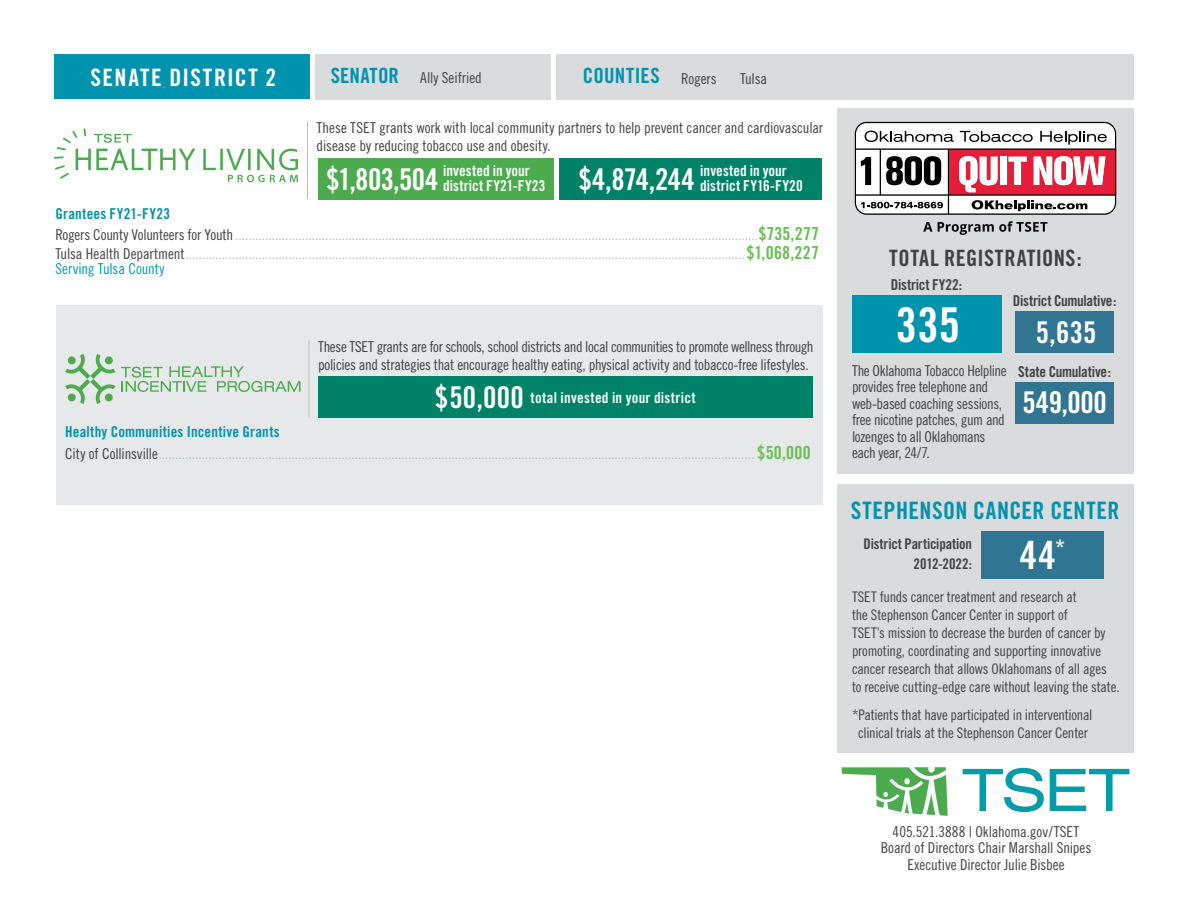
<style>
.page{position:relative;width:1188px;height:918px;background:#fff}
.page>*{position:absolute;margin:0;border:0;box-sizing:border-box;transform-origin:0 0}
.t1{font:48px "Trade Gothic Bold Cond Twenty";color:#fff}
.t2{font:39px "Trade Gothic Bold Cond Twenty";color:#fff}
.t3{font:30px "Trade Gothic Bold Cond Twenty";letter-spacing:-.015em;color:#fff}
.t4{font:24px "Trade Gothic Bold Cond Twenty";letter-spacing:.02em;color:#0093ad}
.t5{font:24px "Trade Gothic Bold Cond Twenty";letter-spacing:.06em;color:#fff}
.t6{font:22.5px "Trade Gothic Bold Cond Twenty";letter-spacing:.02em;color:#414042}
.t7{font:21px "Trade Gothic Bold Cond Twenty";letter-spacing:.01em;color:#0093ad}
.t8{font:15px/19.5px "Trade Gothic Cond Eighteen";letter-spacing:-.01em;color:#bcbec0}
.t9{font:15px/16.5px "Trade Gothic Cond Eighteen";letter-spacing:-.015em;color:#414042}
.t10{font:15px/15px "Trade Gothic Bold Cond Twenty";letter-spacing:.01em;color:#fff}
.t11{font:15px "Trade Gothic Bold Cond Twenty";letter-spacing:.015em;color:#0093ad}
.t12{font:15px "Trade Gothic Bold Cond Twenty";letter-spacing:-.01em;color:#414042}
.t13{font:15px "Trade Gothic Cond Eighteen";letter-spacing:-.005em;color:#009ab3}
.t14{font:14.7px/18px "Trade Gothic Cond Eighteen";letter-spacing:-.015em;color:#414042;text-align:center}
.t15{font:14.7px/19.5px "Trade Gothic Bold Cond Twenty";letter-spacing:-.005em;color:#414042;text-align:right}
.s1{color:#414042}
.s2{font-family:"Trade Gothic Bold Cond Twenty";font-size:18px;color:#69be55}
.s3{font-size:30px}
.s4{font-family:"Trade Gothic Bold Cond Twenty"}
</style>
<div class="page">
<div style="left:837px;top:108px;width:297px;height:365px;background:#dadbdc"></div>
<div style="left:852px;top:295px;width:149px;height:58px;background:#0093ad"></div>
<div style="left:1015px;top:311px;width:99px;height:42px;background:#307591"></div>
<div style="left:1015px;top:382px;width:99px;height:42px;background:#307591"></div>
<div style="left:837px;top:484px;width:297px;height:269px;background:#dadbdc"></div>
<div style="left:54px;top:54px;width:256px;height:45px;background:#0093ad"></div>
<div style="left:315px;top:54px;width:235px;height:45px;background:#dadbdc"></div>
<div style="left:556px;top:54px;width:578px;height:45px;background:#dadbdc"></div>
<div style="left:981px;top:531px;width:122px;height:48px;background:#307591"></div>
<svg style="left:963px;top:768px;width:81px;height:44px"></svg>
<svg style="left:1050px;top:769px;width:79px;height:42px"></svg>
<svg style="left:842px;top:767px;width:106px;height:49px"></svg>
<svg style="left:855px;top:122px;width:261px;height:93px;background:#c8a2a8"></svg>
<svg style="left:923px;top:221px;width:124px;height:14px"></svg>
<div style="left:56px;top:305px;width:766px;height:199px;background:#e7e8e9"></div>
<svg style="left:65px;top:354px;width:236px;height:50px"></svg>
<hr style="left:309px;top:340px;width:1px;height:78px;background:#bcbec0">
<svg style="left:203px;top:149px;width:13px;height:21px"></svg>
<hr style="left:220px;top:149px;width:3px;height:21px;background:#4caa4f">
<svg style="left:226px;top:148px;width:72px;height:34px"></svg>
<svg style="left:54px;top:129px;width:141px;height:50px"></svg>
<hr style="left:307px;top:121px;width:1px;height:78px;background:#bcbec0">
<div style="left:318px;top:377px;width:495px;height:41px;background:#008269"></div>
<div style="left:559px;top:158px;width:263px;height:42px;background:#008269"></div>
<div style="left:318px;top:158px;width:235px;height:42px;background:#4caa4f"></div>
<h3 class="t5" style="left:90px;top:62px;width:187px">SENATE DISTRICT 2</h3>
<p class="t9" style="left:420px;top:70px;width:63px">Ally Seifried</p>
<p class="t9" style="left:681px;top:70px;width:37px">Rogers</p>
<p class="t9" style="left:740px;top:70px;width:29px">Tulsa</p>
<h3 class="t7" style="left:331px;top:63px;width:70px">SENATOR</h3>
<h3 class="t7" style="left:583px;top:63px;width:79px">COUNTIES</h3>
<p class="t9" style="left:317px;top:119px;width:508px;line-height:18px">These TSET grants work with local community partners to help prevent cancer and cardiovascular disease by reducing tobacco use and obesity.</p>
<p class="t11" style="left:56px;top:205px;width:116px">Grantees FY21-FY23</p>
<p class="t10" style="left:443px;top:163px;width:104px">invested in your district FY21-FY23</p>
<h3 class="t3" style="left:326px;top:161px;width:114px">$1,803,504</h3>
<h3 class="t3" style="left:579px;top:161px;width:118px">$4,874,244</h3>
<p class="t10" style="left:700px;top:163px;width:88px">invested in your</p>
<p class="t10" style="left:700px;top:178px;width:104px">district FY16-FY20</p>
<p class="t8" style="left:56px;top:225px;width:765px"><span class="s1">Rogers County Volunteers for Youth</span> .............................................................................................................................................................<span class="s2">$735,277<br></span><span class="s1">Tulsa Health Department</span>........................................................................................................................................................................<span class="s2">$1,068,227</span></p>
<p class="t13" style="left:56px;top:260px;width:110px">Serving Tulsa County</p>
<p class="t9" style="left:318px;top:338px;width:497px;line-height:18px">These TSET grants are for schools, school districts and local communities to promote wellness through policies and strategies that encourage healthy eating, physical activity and tobacco-free lifestyles.</p>
<p class="t11" style="left:65px;top:423px;width:216px">Healthy Communities Incentive Grants</p>
<h3 class="t3" style="left:428px;top:378px;width:105px">$400,214</h3>
<p class="t10" style="left:435px;top:390px;width:262px"><span class="s3">$50,000</span> total invested in your district</p>
<p class="t8" style="left:65px;top:443px;width:747px"><span class="s1">City of Collinsville</span>................................................................................................................................................................................... <span class="s2">$50,000</span></p>
<h3 class="t6" style="left:889px;top:245px;width:194px">TOTAL REGISTRATIONS:</h3>
<p class="t12" style="left:891px;top:275px;width:73px">District FY22:</p>
<h1 class="t1" style="left:896px;top:296px;width:66px">335</h1>
<p class="t12" style="left:1013px;top:292px;width:105px">District Cumulative:</p>
<h3 class="t3" style="left:1036px;top:314px;width:62px">5,635</h3>
<p class="t9" style="left:852px;top:362px;width:261px">The Oklahoma Tobacco Helpline <span class="s4">State Cumulative: </span>provides free telephone and<br>web-based coaching sessions,<br>free nicotine patches, gum and<br>lozenges to all Oklahomans<br>each year, 24/7.</p>
<h3 class="t3" style="left:1023px;top:384px;width:86px">549,000</h3>
<h3 class="t4" style="left:851px;top:496px;width:270px">STEPHENSON CANCER CENTER</h3>
<p class="t15" style="left:864px;top:534px;width:110px">District Participation<br>2012-2022:</p>
<h2 class="t2" style="left:1020px;top:531px;width:47px">44<sup>*</sup></h2>
<p class="t14" style="left:852px;top:587px;width:269px;text-align:left">TSET funds cancer treatment and research at<br>the Stephenson Cancer Center in support of<br>TSET’s mission to decrease the burden of cancer by promoting, coordinating and supporting innovative cancer research that allows Oklahomans of all ages to receive cutting-edge care without leaving the state.</p>
<p class="t14" style="left:852px;top:705px;width:242px">*Patients that have participated in interventional clinical trials at the Stephenson Cancer Center</p>
<p class="t9" style="left:881px;top:823px;width:212px;text-align:center">405.521.3888 | Oklahoma.gov/TSET<br>Board of Directors Chair Marshall Snipes<br>Executive Director Julie Bisbee</p>
</div>
